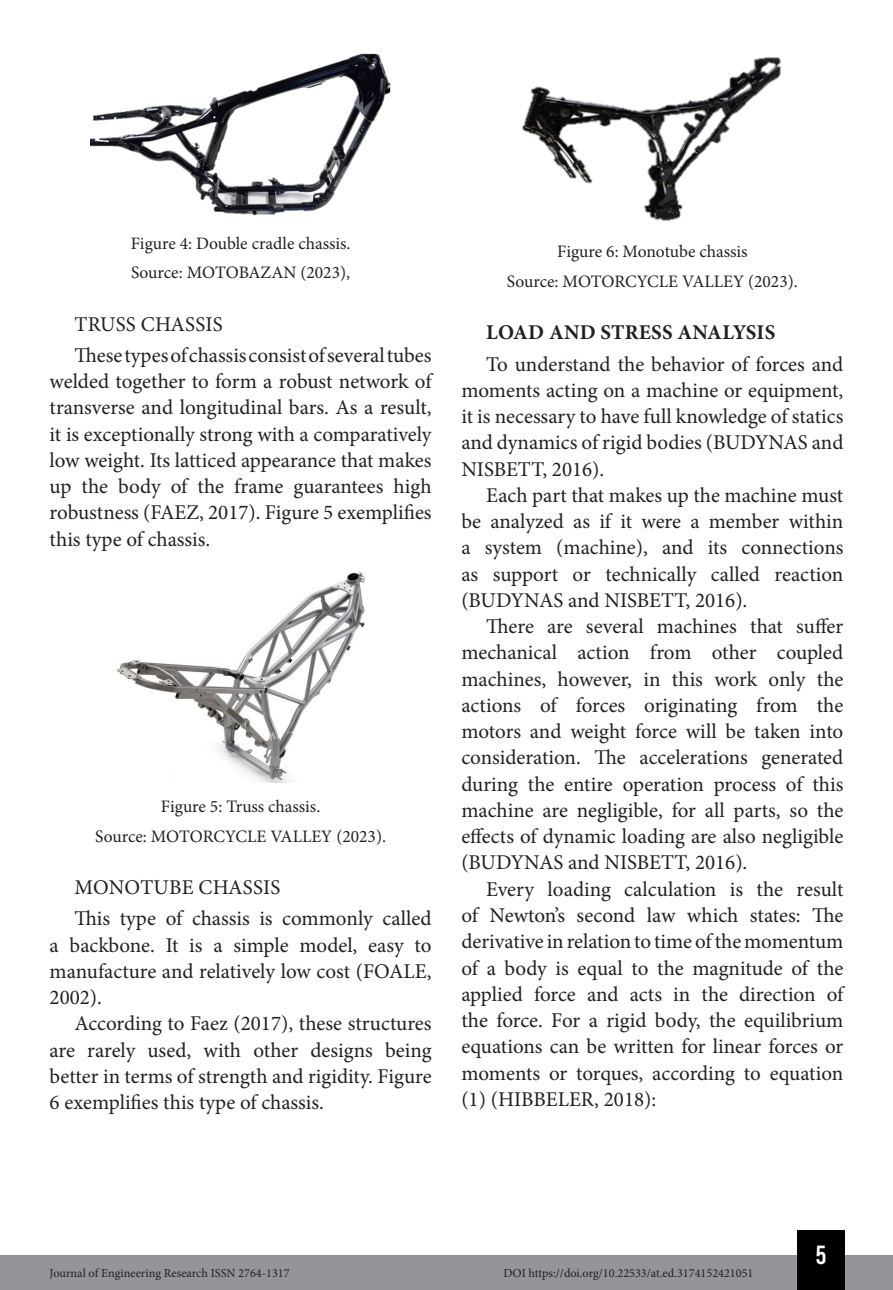
<style>
.page{position:relative;width:893px;height:1290px;background:#fff}
.page>*{position:absolute;margin:0;border:0;box-sizing:border-box;transform-origin:0 0}
.t1{font:26.25px "Bebas Kai";color:#fff}
.TXT{font:21px/26.2px "Minion Pro";color:#231f20;text-align:justify}
.SUB{font:21px "Minion Pro";letter-spacing:.005em;color:#231f20}
.SUB-2{font:700 21px "Minion Pro";letter-spacing:.01em;color:#231f20}
.Info_Imagem{font:17.5px "Minion Pro";color:#231f20}
.t2{font:12.25px "Minion Pro";color:#231f20}
</style>
<div class="page">
<div style="left:0;top:1255px;width:893px;height:35px;background:#939598"></div>
<div style="left:797px;top:1230px;width:48px;height:60px;background:#000"></div>
<img style="left:90px;top:53px;width:301px;height:163px">
<img style="left:117px;top:571px;width:249px;height:211px">
<img style="left:522px;top:57px;width:259px;height:164px">
<p class="Info_Imagem" style="left:131px;top:231px;width:221px">Figure 4: Double cradle chassis.</p>
<p class="Info_Imagem" style="left:131px;top:261px;width:221px">Source: MOTOBAZAN (2023),</p>
<p class="SUB" style="left:75px;top:310px;width:150px">TRUSS CHASSIS</p>
<p class="TXT" style="left:50px;top:342px;width:384px;text-indent:25px">These types of chassis consist of several tubes welded together to form a robust network of transverse and longitudinal bars. As a result, it is exceptionally strong with a comparatively low weight. Its latticed appearance that makes up the body of the frame guarantees high robustness (FAEZ, 2017). Figure 5 exemplifies this type of chassis.</p>
<p class="Info_Imagem" style="left:161px;top:795px;width:161px">Figure 5: Truss chassis.</p>
<p class="Info_Imagem" style="left:95px;top:824px;width:292px">Source: MOTORCYCLE VALLEY (2023).</p>
<p class="SUB" style="left:75px;top:873px;width:207px">MONOTUBE CHASSIS</p>
<p class="TXT" style="left:50px;top:905px;width:383px;text-indent:25px">This type of chassis is commonly called a backbone. It is a simple model, easy to manufacture and relatively low cost (FOALE, 2002).</p>
<p class="TXT" style="left:50px;top:1010px;width:383px;text-indent:25px">According to Faez (2017), these structures are rarely used, with other designs being better in terms of strength and rigidity. Figure 6 exemplifies this type of chassis.</p>
<p class="Info_Imagem" style="left:557px;top:240px;width:192px">Figure 6: Monotube chassis</p>
<p class="Info_Imagem" style="left:507px;top:270px;width:292px">Source: MOTORCYCLE VALLEY (2023).</p>
<p class="SUB-2" style="left:486px;top:318px;width:290px">LOAD AND STRESS ANALYSIS</p>
<p class="TXT" style="left:461px;top:351px;width:384px;text-indent:25px">To understand the behavior of forces and moments acting on a machine or equipment, it is necessary to have full knowledge of statics and dynamics of rigid bodies (BUDYNAS and NISBETT, 2016).</p>
<p class="TXT" style="left:461px;top:482px;width:384px;text-indent:25px">Each part that makes up the machine must be analyzed as if it were a member within a system (machine), and its connections as support or technically called reaction (BUDYNAS and NISBETT, 2016).</p>
<p class="TXT" style="left:461px;top:613px;width:384px;text-indent:25px">There are several machines that suffer mechanical action from other coupled machines, however, in this work only the actions of forces originating from the motors and weight force will be taken into consideration. The accelerations generated during the entire operation process of this machine are negligible, for all parts, so the effects of dynamic loading are also negligible (BUDYNAS and NISBETT, 2016).</p>
<p class="TXT" style="left:461px;top:876px;width:384px;text-indent:25px">Every loading calculation is the result of Newton’s second law which states: The derivative in relation to time of the momentum of a body is equal to the magnitude of the applied force and acts in the direction of the force. For a rigid body, the equilibrium equations can be written for linear forces or moments or torques, according to equation (1) (HIBBELER, 2018):</p>
<p class="t1" style="left:816px;top:1241px;width:12px">5</p>
<p class="t2" style="left:50px;top:1265px;width:242px">Journal of Engineering Research ISSN 2764-1317</p>
<p class="t2" style="left:503px;top:1265px;width:252px">DOI https://doi.org/10.22533/at.ed.3174152421051</p>
</div>
